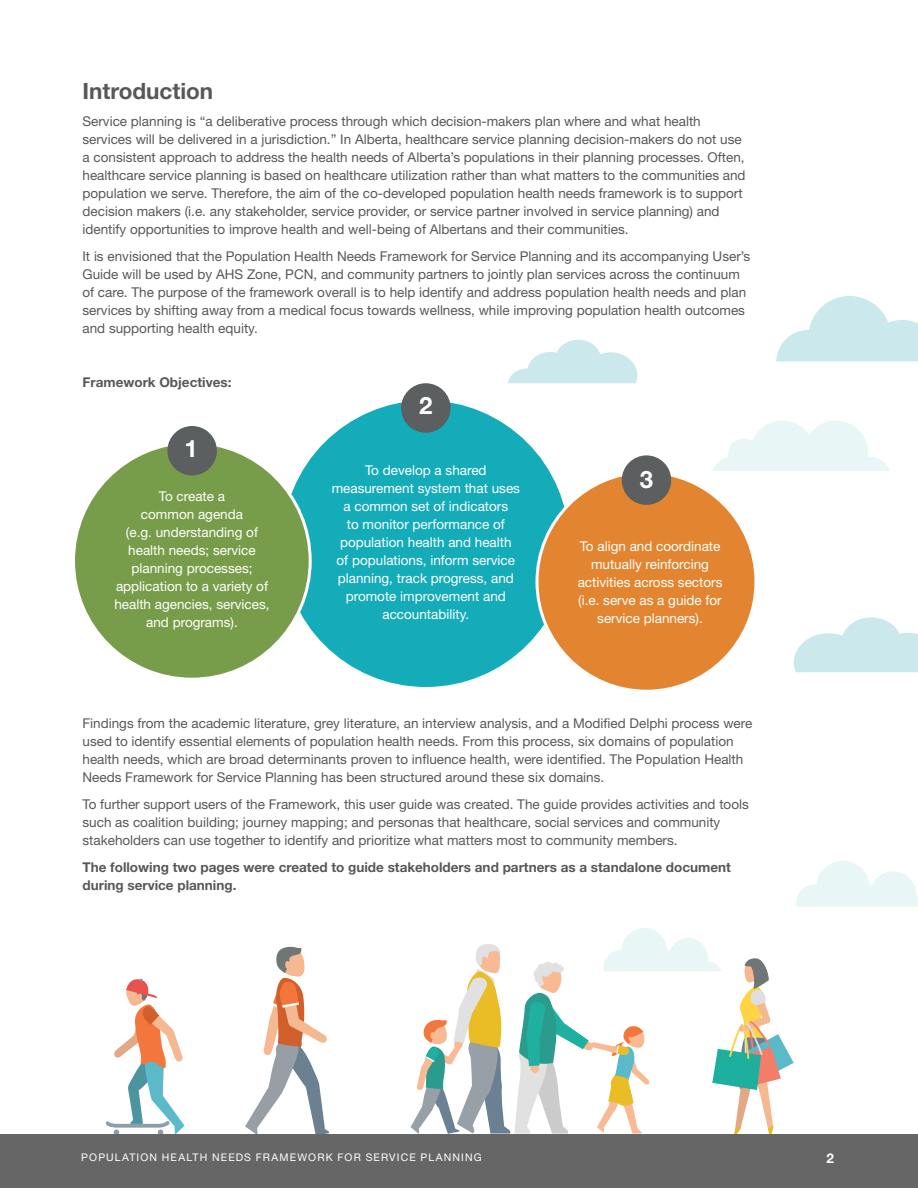
<style>
.page{position:relative;width:918px;height:1188px;background:#fff}
.page>*{position:absolute;margin:0;border:0;box-sizing:border-box;transform-origin:0 0}
.t1{font:700 24px "Helvetica Neue LT Std";color:#fff}
.t2{font:700 22.5px "Helvetica Neue LT Std";color:#57585a}
.t3{font:13.5px/18px "Helvetica Neue LT Std";color:#57585a}
.t4{font:13.5px/18px "Helvetica Neue LT Std";color:#fff;text-align:center}
.t5{font:700 13.5px/18px "Helvetica Neue LT Std";color:#57585a}
.t6{font:700 13.5px "Helvetica Neue LT Std";color:#fff}
.t7{font:10.5px "Helvetica Neue LT Std";letter-spacing:.105em;color:#fff}
</style>
<div class="page">
<div style="left:283px;top:400px;width:286px;height:287px;background:#15acba;border-radius:50%"></div>
<div style="left:74px;top:442px;width:236px;height:237px;background:#789d4a;border-radius:50%"></div>
<div style="left:537px;top:472px;width:219px;height:219px;background:#e38530;border-radius:50%"></div>
<div style="left:167px;top:426px;width:50px;height:50px;background:#5c5f5f;border-radius:50%"></div>
<div style="left:401px;top:383px;width:50px;height:50px;background:#5c5f5f;border-radius:50%"></div>
<div style="left:622px;top:455px;width:49px;height:50px;background:#5c5f5f;border-radius:50%"></div>
<svg style="left:713px;top:421px;width:177px;height:50px"></svg>
<svg style="left:776px;top:296px;width:142px;height:65px"></svg>
<svg style="left:508px;top:340px;width:129px;height:43px"></svg>
<svg style="left:245px;top:946px;width:84px;height:188px"></svg>
<svg style="left:106px;top:978px;width:78px;height:156px"></svg>
<svg style="left:411px;top:928px;width:383px;height:206px"></svg>
<svg style="left:796px;top:861px;width:122px;height:46px"></svg>
<svg style="left:794px;top:617px;width:124px;height:55px"></svg>
<div style="left:0;top:1134px;width:918px;height:54px;background:#666"></div>
<h2 class="t2" style="left:82px;top:77px;width:132px">Introduction</h2>
<p class="t3" style="left:82px;top:112px;width:665px">Service planning is “a deliberative process through which decision-makers plan where and what health services will be delivered in a jurisdiction.” In Alberta, healthcare service planning decision-makers do not use a consistent approach to address the health needs of Alberta’s populations in their planning processes. Often, healthcare service planning is based on healthcare utilization rather than what matters to the communities and population we serve. Therefore, the aim of the co-developed population health needs framework is to support decision makers (i.e. any stakeholder, service provider, or service partner involved in service planning) and identify opportunities to improve health and well-being of Albertans and their communities.</p>
<p class="t3" style="left:82px;top:247px;width:669px">It is envisioned that the Population Health Needs Framework for Service Planning and its accompanying User’s Guide will be used by AHS Zone, PCN, and community partners to jointly plan services across the continuum of care. The purpose of the framework overall is to help identify and address population health needs and plan services by shifting away from a medical focus towards wellness, while improving population health outcomes and supporting health equity.</p>
<p class="t5" style="left:82px;top:372px;width:150px">Framework Objectives:</p>
<h1 class="t1" style="left:184px;top:434px;width:15px">1</h1>
<p class="t4" style="left:114px;top:487px;width:157px">To create a<br>common agenda<br>(e.g. understanding of health needs; service planning processes; application to a variety of health agencies, services, and programs).</p>
<h1 class="t1" style="left:419px;top:391px;width:15px">2</h1>
<p class="t4" style="left:332px;top:461px;width:190px">To develop a shared measurement system that uses a common set of indicators<br>to monitor performance of population health and health<br>of populations, inform service planning, track progress, and promote improvement and accountability.</p>
<h1 class="t1" style="left:640px;top:465px;width:15px">3</h1>
<p class="t4" style="left:578px;top:537px;width:146px">To align and coordinate mutually reinforcing activities across sectors (i.e. serve as a guide for service planners).</p>
<p class="t3" style="left:82px;top:714px;width:671px">Findings from the academic literature, grey literature, an interview analysis, and a Modified Delphi process were used to identify essential elements of population health needs. From this process, six domains of population health needs, which are broad determinants proven to influence health, were identified. The Population Health Needs Framework for Service Planning has been structured around these six domains.</p>
<p class="t3" style="left:82px;top:795px;width:668px">To further support users of the Framework, this user guide was created. The guide provides activities and tools such as coalition building; journey mapping; and personas that healthcare, social services and community stakeholders can use together to identify and prioritize what matters most to community members.</p>
<p class="t5" style="left:82px;top:858px;width:650px">The following two pages were created to guide stakeholders and partners as a standalone document during service planning.</p>
<p class="t7" style="left:81px;top:1151px;width:402px">POPULATION HEALTH NEEDS FRAMEWORK FOR SERVICE PLANNING</p>
<p class="t6" style="left:827px;top:1150px;width:9px">2</p>
</div>
